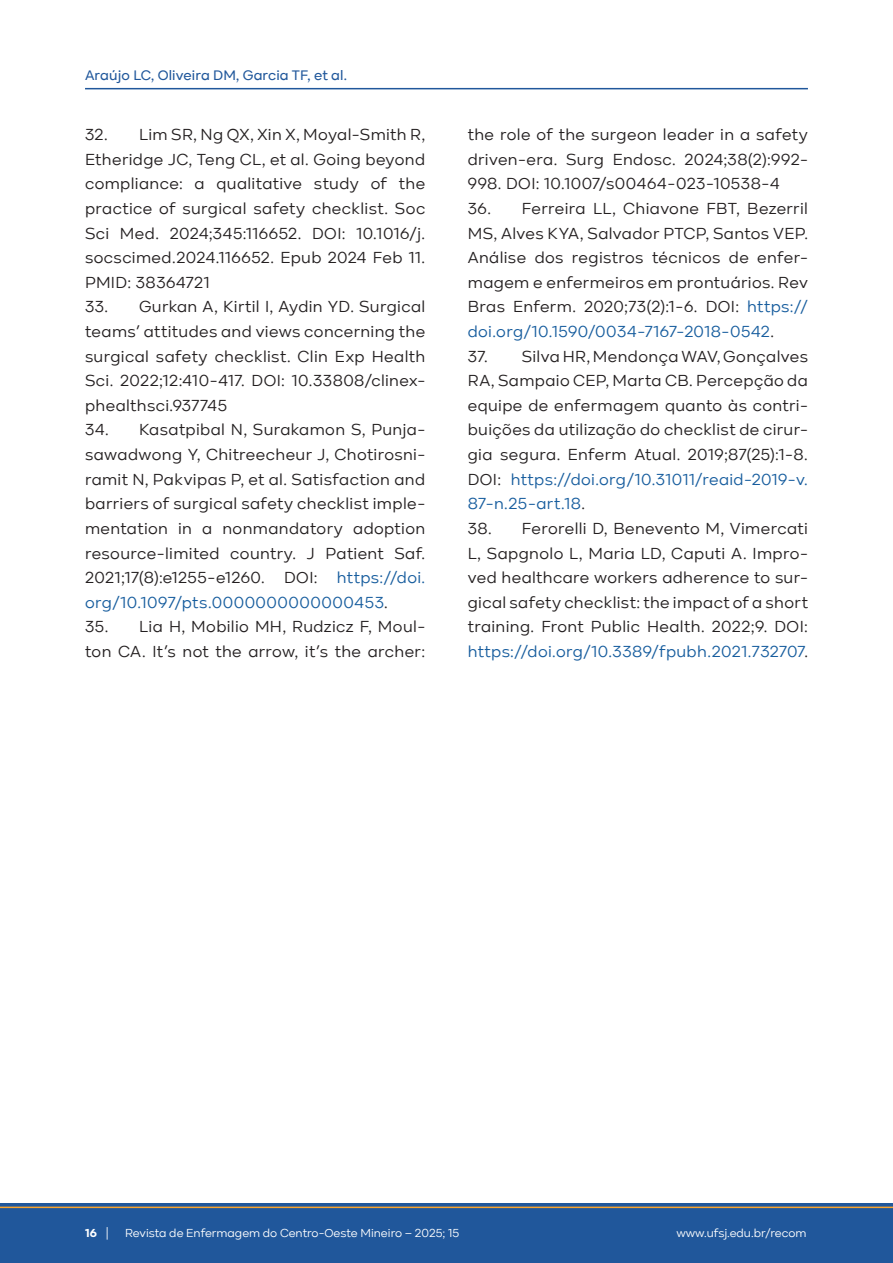
<style>
.page{position:relative;width:893px;height:1263px;background:#fff}
.page>*{position:absolute;margin:0;border:0;box-sizing:border-box;transform-origin:0 0}
.Texto_artigo{font:16.5px/24.6px "Kinetika";letter-spacing:.02em;color:#231f20;text-align:justify}
.t1{font:500 14.25px "Kinetika";letter-spacing:.01em;color:#20579b}
.t2{font:12px "Kinetika";color:#fff}
.t3{font:700 12px "Kinetika";color:#fff}
.s1{color:#175d9e}
.s2{font-weight:400}
</style>
<div class="page">
<div style="left:0;top:1203px;width:893px;height:60px;background:#20579b"></div>
<hr style="left:0;top:1206px;width:893px;height:2px;background:#f9a42e">
<hr style="left:85px;top:88px;width:723px;height:1px;background:#20579b">
<p class="t1" style="left:85px;top:67px;width:263px">Araújo LC, Oliveira DM, Garcia TF, et al.</p>
<p class="Texto_artigo" style="left:85px;top:122px;width:342px">32. Lim SR, Ng QX, Xin X, Moyal-Smith R, Etheridge JC, Teng CL, et al. Going beyond compliance: a qualitative study of the practice of surgical safety checklist. Soc Sci Med. 2024;345:116652. DOI: 10.1016/j. socscimed.2024.116652. Epub 2024 Feb 11.<br>PMID: 38364721</p>
<p class="Texto_artigo" style="left:85px;top:295px;width:342px">33. Gurkan A, Kirtil I, Aydin YD. Surgical teams’ attitudes and views concerning the surgical safety checklist. Clin Exp Health Sci. 2022;12:410-417. DOI: 10.33808/clinex&shy;phealthsci.937745</p>
<p class="Texto_artigo" style="left:85px;top:418px;width:342px">34. Kasatpibal N, Surakamon S, Punja&shy;sawadwong Y, Chitreecheur J, Chotirosni&shy;ramit N, Pakvipas P, et al. Satisfaction and barriers of surgical safety checklist imple&shy;mentation in a nonmandatory adoption resource-limited country. J Patient Saf.<br>2021;17(8):e1255-e1260. DOI: <span class="s1">https://doi. org/10.1097/pts.0000000000000453</span>.</p>
<p class="Texto_artigo" style="left:85px;top:614px;width:342px">35. Lia H, Mobilio MH, Rudzicz F, Moul&shy;ton CA. It’s not the arrow, it’s the archer:</p>
<p class="Texto_artigo" style="left:468px;top:122px;width:342px">the role of the surgeon leader in a safety driven-era. Surg Endosc. 2024;38(2):992- 998. DOI: 10.1007/s00464-023-10538-4</p>
<p class="Texto_artigo" style="left:468px;top:196px;width:342px">36. Ferreira LL, Chiavone FBT, Bezerril MS, Alves KYA, Salvador PTCP, Santos VEP.<br>Análise dos registros técnicos de enfer&shy;magem e enfermeiros em prontuários. Rev Bras Enferm. 2020;73(2):1-6. DOI: <span class="s1">https:// doi.org/10.1590/0034-7167-2018-0542</span>.</p>
<p class="Texto_artigo" style="left:468px;top:344px;width:342px">37. Silva HR, Mendonça WAV, Gonçalves RA, Sampaio CEP, Marta CB. Percepção da equipe de enfermagem quanto às contri&shy;buições da utilização do checklist de cirur&shy;gia segura. Enferm Atual. 2019;87(25):1-8.<br>DOI: <span class="s1">https://doi.org/10.31011/reaid-2019-v.<br>87-n.25-art.18</span>.</p>
<p class="Texto_artigo" style="left:468px;top:516px;width:342px">38. Ferorelli D, Benevento M, Vimercati L, Sapgnolo L, Maria LD, Caputi A. Impro&shy;ved healthcare workers adherence to sur&shy;gical safety checklist: the impact of a short training. Front Public Health. 2022;9. DOI: <span class="s1">https://doi.org/10.3389/fpubh.2021.732707</span>.</p>
<p class="t3" style="left:85px;top:1225px;width:25px">16 <span class="s2">|</span></p>
<p class="t2" style="left:125px;top:1226px;width:336px">Revista de Enfermagem do Centro-Oeste Mineiro – 2025; 15</p>
<p class="t2" style="left:676px;top:1226px;width:132px">www.ufsj.edu.br/recom</p>
</div>
